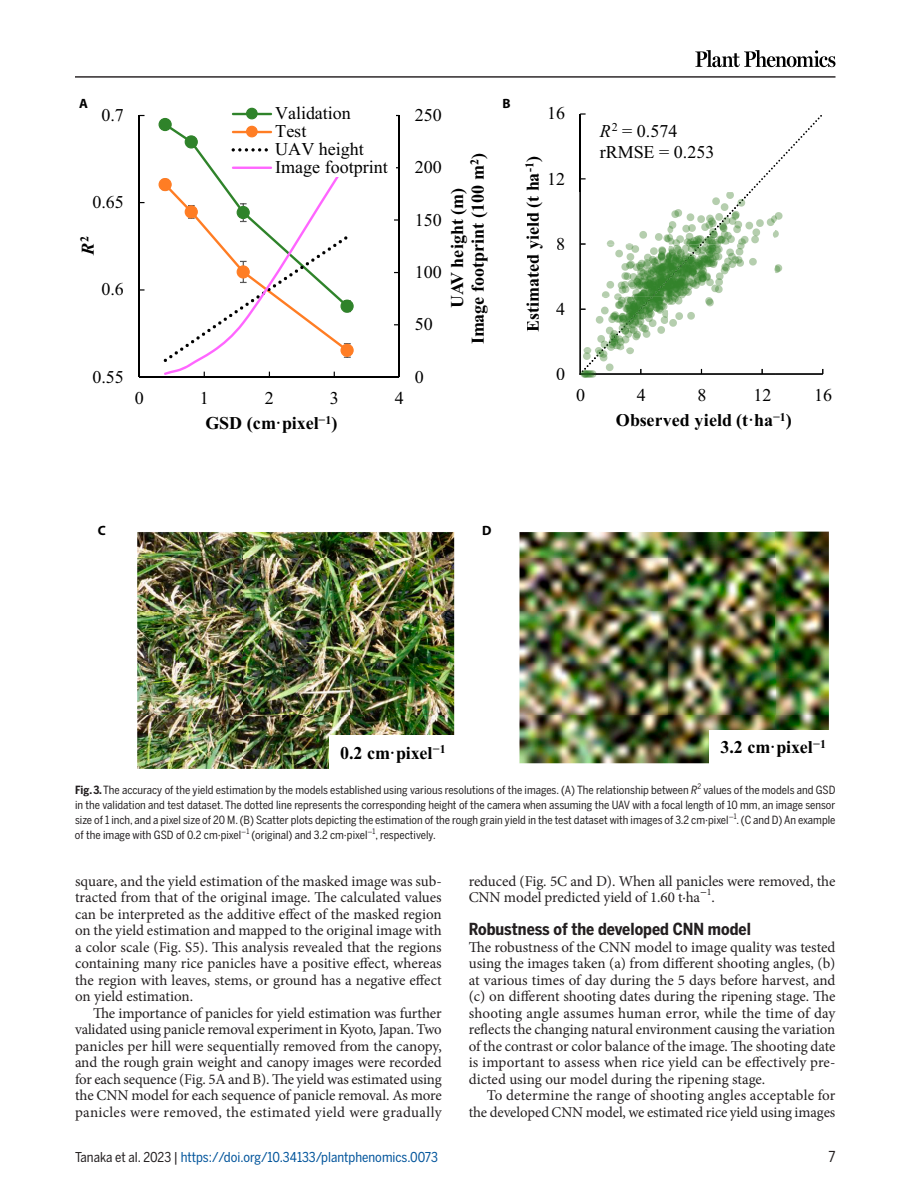
<style>
.page{position:relative;width:900px;height:1200px;background:#fff}
.page>*{position:absolute;margin:0;border:0;box-sizing:border-box;transform-origin:0 0}
.t1{font:700 18px/20.7px "Times New Roman";color:#000;text-align:center}
.t2{font:18px/18px "Times New Roman";color:#000}
.t3{font:italic 700 18px "Times New Roman";color:#000}
.t4{font:700 16.5px "Benton Sans Cond";color:#231f20}
.t5{font:15px/16.5px "Minion Pro";color:#231f20;text-align:justify}
.t6{font:15px "Benton Sans Cond";color:#231f20}
.t7{font:13.5px "Benton Sans Cond";color:#00549b}
.t8{font:700 13.5px "Myriad Pro";color:#000}
.t9{font:11.25px/15px "Benton Sans Cond";color:#231f20;text-align:justify}
.t10{font:10.05px "STIX";color:#231f20}
.t11{font:7.5px "STIX";color:#231f20}
.t12{font:7.5px "Benton Sans Cond";color:#231f20}
.s1{font-style:italic}
.s2{font-weight:700}
.s3{font-family:"Benton Sans Condensed";font-style:italic}
.s4{font-family:"Benton Sans Cond"}
.s5{font-family:"Minion Pro"}
.s6{color:#231f20}
</style>
<div class="page">
<hr style="left:75px;top:76px;width:761px;height:2px;background:#231f20">
<svg style="left:695px;top:50px;width:140px;height:17px"></svg>
<svg style="left:580px;top:113px;width:6px;height:2px"></svg>
<svg style="left:579px;top:115px;width:243px;height:234px"></svg>
<img style="left:138px;top:192px;width:637px;height:105px">
<img style="left:775px;top:192px;width:53px;height:524px">
<img style="left:138px;top:297px;width:261px;height:52px">
<img style="left:581px;top:297px;width:194px;height:52px">
<img style="left:138px;top:349px;width:637px;height:367px">
<img style="left:138px;top:716px;width:690px;height:52px">
<img style="left:580px;top:192px;width:1px;height:177px">
<img style="left:580px;top:243px;width:6px;height:67px">
<img style="left:580px;top:369px;width:243px;height:6px">
<img style="left:709px;top:192px;width:42px;height:43px">
<img style="left:665px;top:238px;width:44px;height:44px">
<img style="left:623px;top:284px;width:42px;height:44px">
<img style="left:582px;top:329px;width:41px;height:43px">
<svg style="left:557px;top:368px;width:8px;height:12px"></svg>
<svg style="left:557px;top:237px;width:7px;height:13px"></svg>
<svg style="left:577px;top:389px;width:7px;height:12px"></svg>
<svg style="left:637px;top:389px;width:8px;height:12px"></svg>
<svg style="left:698px;top:389px;width:7px;height:12px"></svg>
<img style="left:756px;top:389px;width:15px;height:12px">
<svg style="left:816px;top:389px;width:12px;height:12px"></svg>
<img style="left:530px;top:287px;width:9px;height:10px">
<img style="left:528px;top:273px;width:11px;height:14px">
<svg style="left:527px;top:255px;width:12px;height:17px"></svg>
<svg style="left:527px;top:212px;width:16px;height:37px"></svg>
<img style="left:527px;top:196px;width:16px;height:11px">
<svg style="left:617px;top:414px;width:29px;height:13px"></svg>
<img style="left:647px;top:418px;width:15px;height:9px">
<svg style="left:663px;top:414px;width:69px;height:16px"></svg>
<img style="left:737px;top:414px;width:15px;height:16px">
<svg style="left:755px;top:413px;width:30px;height:13px"></svg>
<img style="left:786px;top:414px;width:5px;height:16px">
<div style="left:329px;top:736px;width:126px;height:35px;background:#fff"></div>
<div style="left:709px;top:730px;width:124px;height:34px;background:#fff"></div>
<hr style="left:399px;top:116px;width:1px;height:261px;background:#000">
<hr style="left:139px;top:116px;width:1px;height:261px;background:#000">
<hr style="left:139px;top:376px;width:260px;height:2px;background:#000">
<svg style="left:140px;top:372px;width:5px;height:4px"></svg>
<svg style="left:394px;top:372px;width:6px;height:6px"></svg>
<svg style="left:159px;top:108px;width:195px;height:268px"></svg>
<hr style="left:232px;top:167px;width:40px;height:2px;background:#f6f">
<p class="t8" style="left:79px;top:94px;width:10px">A</p>
<p class="t2" style="left:101px;top:106px;width:24px">0.7</p>
<p class="t2" style="left:92px;top:193px;width:33px">0.65</p>
<p class="t3" style="left:75px;top:255px;width:20px;rotate:-90deg">R<sup>2</sup></p>
<p class="t2" style="left:101px;top:280px;width:24px">0.6</p>
<p class="t2" style="left:92px;top:367px;width:33px">0.55</p>
<p class="t2" style="left:275px;top:104px;width:114px">Validation<br>Test<br>UAV height<br>Image footprint</p>
<p class="t2" style="left:135px;top:389px;width:11px">0</p>
<p class="t2" style="left:200px;top:389px;width:11px">1</p>
<p class="t2" style="left:265px;top:389px;width:11px">2</p>
<p class="t2" style="left:330px;top:389px;width:11px">3</p>
<p class="t2" style="left:395px;top:389px;width:11px">4</p>
<p class="t1" style="left:205px;top:412px;width:134px">GSD (cm·pixel<sup>−1</sup>)</p>
<p class="t2" style="left:415px;top:106px;width:29px">250</p>
<p class="t2" style="left:415px;top:158px;width:29px">200</p>
<p class="t2" style="left:415px;top:210px;width:29px">150</p>
<p class="t2" style="left:415px;top:263px;width:29px">100</p>
<p class="t2" style="left:415px;top:315px;width:20px">50</p>
<p class="t1" style="left:446px;top:344px;width:192px;rotate:-90deg">UAV height (m)<br>Image footprint (100 m<sup>2</sup>)</p>
<p class="t2" style="left:415px;top:367px;width:11px">0</p>
<p class="t8" style="left:502px;top:94px;width:10px">B</p>
<p class="t2" style="left:547px;top:104px;width:20px">16</p>
<p class="t1" style="left:522px;top:332px;width:177px;rotate:-90deg">Estimated yield (t ha<sup>-1</sup>)</p>
<p class="t2" style="left:547px;top:169px;width:20px">12</p>
<p class="t2" style="left:556px;top:234px;width:11px">8</p>
<p class="t2" style="left:556px;top:299px;width:11px">4</p>
<p class="t2" style="left:600px;top:119px;width:116px;line-height:21.6px"><span class="s1">R</span><sup>2</sup> = 0.574 rRMSE = 0.253</p>
<p class="t2" style="left:556px;top:364px;width:11px">0</p>
<p class="t2" style="left:576px;top:386px;width:11px">0</p>
<p class="t2" style="left:637px;top:386px;width:11px">4</p>
<p class="t2" style="left:697px;top:386px;width:11px">8</p>
<p class="t2" style="left:754px;top:386px;width:20px">12</p>
<p class="t2" style="left:814px;top:386px;width:20px">16</p>
<p class="t1" style="left:616px;top:409px;width:178px">Observed yield (t·ha<sup>−1</sup>)</p>
<p class="t8" style="left:98px;top:522px;width:10px">C</p>
<p class="t8" style="left:482px;top:522px;width:11px">D</p>
<p class="t1" style="left:340px;top:742px;width:107px">0.2 cm·pixel<sup>−1</sup></p>
<p class="t1" style="left:720px;top:736px;width:107px">3.2 cm·pixel<sup>−1</sup></p>
<p class="t9" style="left:75px;top:782px;width:624px"><span class="s2">Fig. 3.</span> The accuracy of the yield estimation by the models established using various resolutions of the images. (A) The relationship between <span class="s3">R</span></p>
<p class="t12" style="left:697px;top:782px;width:5px">2</p>
<p class="t9" style="left:75px;top:782px;width:762px;text-indent:628px">values of the models and GSD in the validation and test dataset. The dotted line represents the corresponding height of the camera when assuming the UAV with a focal length of 10 mm, an image sensor size of 1 inch, and a pixel size of 20 M. (B) Scatter plots depicting the estimation of the rough grain yield in the test dataset with images of 3.2 cm·pixel</p>
<p class="t11" style="left:729px;top:811px;width:9px">−<span class="s4">1</span></p>
<p class="t9" style="left:737px;top:812px;width:100px">. (C and D) An example</p>
<p class="t9" style="left:75px;top:827px;width:168px">of the image with GSD of 0.2 cm·pixel</p>
<p class="t11" style="left:241px;top:826px;width:9px">−<span class="s4">1</span></p>
<p class="t9" style="left:252px;top:827px;width:117px">(original) and 3.2 cm·pixel</p>
<p class="t11" style="left:367px;top:826px;width:9px">−<span class="s4">1</span></p>
<p class="t9" style="left:375px;top:827px;width:62px">, respectively.</p>
<p class="t5" style="left:75px;top:873px;width:368px">square, and the yield estimation of the masked image was sub&shy;tracted from that of the original image. The calculated values can be interpreted as the additive effect of the masked region on the yield estimation and mapped to the original image with a color scale (Fig. S5). This analysis revealed that the regions containing many rice panicles have a positive effect, whereas the region with leaves, stems, or ground has a negative effect on yield estimation.</p>
<p class="t5" style="left:75px;top:1005px;width:368px;text-indent:18px">The importance of panicles for yield estimation was further validated using panicle removal experiment in Kyoto, Japan. Two panicles per hill were sequentially removed from the canopy, and the rough grain weight and canopy images were recorded for each sequence (Fig. 5A and B). The yield was estimated using the CNN model for each sequence of panicle removal. As more panicles were removed, the estimated yield were gradually</p>
<p class="t5" style="left:469px;top:873px;width:368px">reduced (Fig. 5C and D). When all panicles were removed, the<br>CNN model predicted yield of 1.60 t·ha</p>
<p class="t10" style="left:700px;top:885px;width:13px">−<span class="s5">1</span></p>
<p class="t5" style="left:712px;top:889px;width:5px">.</p>
<p class="t4" style="left:469px;top:919px;width:284px">Robustness of the developed CNN model</p>
<p class="t5" style="left:469px;top:939px;width:368px">The robustness of the CNN model to image quality was tested using the images taken (a) from different shooting angles, (b) at various times of day during the 5 days before harvest, and (c) on different shooting dates during the ripening stage. The shooting angle assumes human error, while the time of day reflects the changing natural environment causing the variation of the contrast or color balance of the image. The shooting date is important to assess when rice yield can be effectively pre&shy;dicted using our model during the ripening stage.</p>
<p class="t5" style="left:469px;top:1087px;width:368px;text-align:right">To determine the range of shooting angles acceptable for the developed CNN model, we estimated rice yield using images</p>
<p class="t7" style="left:75px;top:1149px;width:364px"><span class="s6">Tanaka et al. 2023 |</span> https://doi.org/10.34133/plantphenomics.0073</p>
<p class="t6" style="left:828px;top:1147px;width:9px">7</p>
</div>
